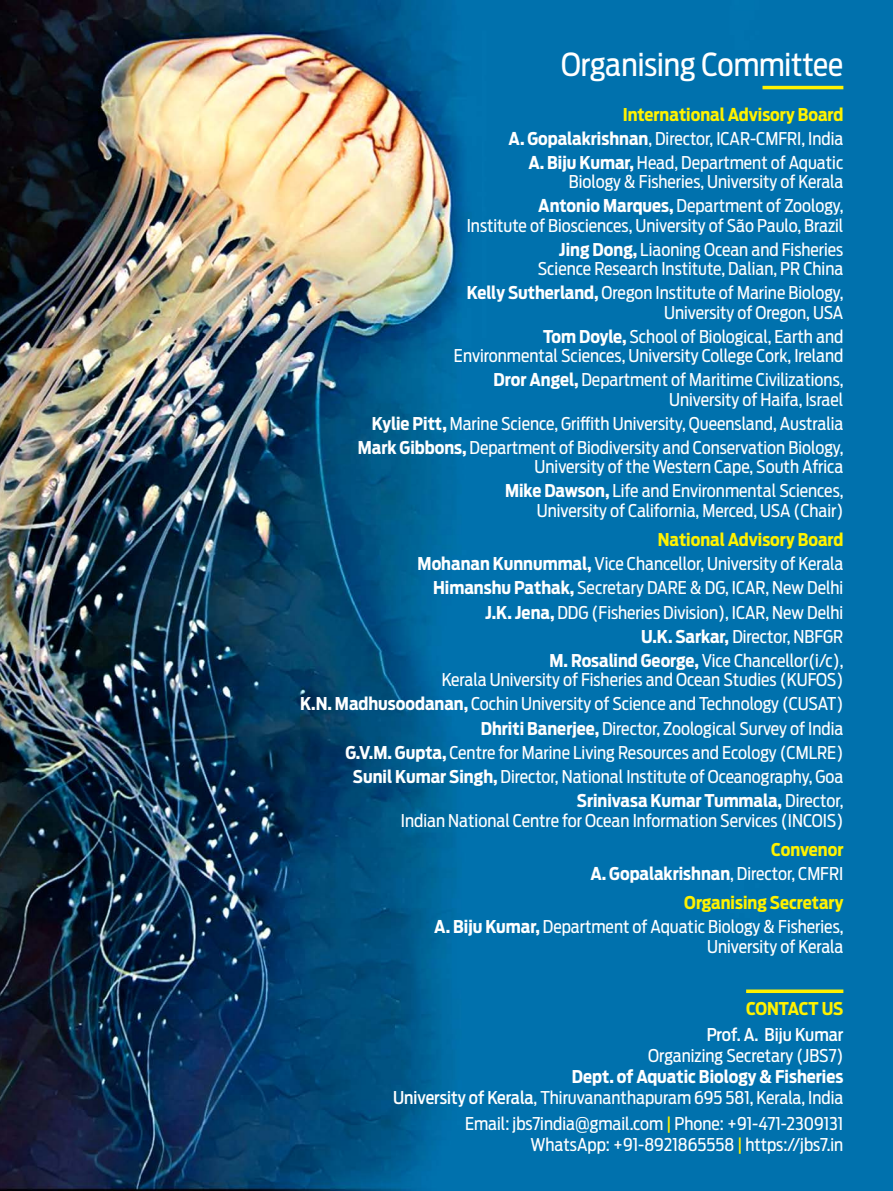
<style>
.page{position:relative;width:893px;height:1191px;background:#fff}
.page>*{position:absolute;margin:0;border:0;box-sizing:border-box;transform-origin:0 0}
.t1{font:31.5px "Antenna Cond";color:#fff}
.t2{font:17.5px/24.2px "Antenna Cond";color:#fff;text-align:right}
.t3{font:700 17.5px/24.2px "Antenna Cond";color:#fff;text-align:right}
.t4{font:500 17.5px "Antenna Cond";color:#fff}
.t5{font:700 17.5px "Antenna Cond";letter-spacing:-.01em;color:#fff200}
.s1{font-weight:700;color:#fff200}
.s2{font-weight:700}
.s3{color:#fff200}
.s4{font-weight:400}
.s5{font-weight:500}
</style>
<div class="page">
<img style="left:0;top:0;width:893px;height:1191px">
<hr style="left:762px;top:86px;width:81px;height:3px;background:#fff200">
<svg style="left:746px;top:989px;width:97px;height:4px"></svg>
<h1 class="t1" style="left:561px;top:45px;width:284px">Organising Committee</h1>
<p class="t2" style="left:509px;top:102px;width:336px"><span class="s1">International Advisory Board<br></span><span class="s2">A. Gopalakrishnan</span>, Director, ICAR-CMFRI, India<br><span class="s2">A. Biju Kumar,</span> Head, Department of Aquatic</p>
<p class="t2" style="left:538px;top:169px;width:307px">Biology &amp; Fisheries, University of Kerala<br><span class="s2">Antonio Marques,</span> Department of Zoology,</p>
<p class="t2" style="left:467px;top:213px;width:378px">Institute of Biosciences, University of São Paulo, Brazil<br><span class="s2">Jing Dong,</span> Liaoning Ocean and Fisheries</p>
<p class="t2" style="left:467px;top:256px;width:378px">Science Research Institute, Dalian, PR China<br><span class="s2">Kelly Sutherland,</span> Oregon Institute of Marine Biology,</p>
<p class="t2" style="left:543px;top:300px;width:302px">University of Oregon, USA<br><span class="s2">Tom Doyle,</span> School of Biological, Earth and</p>
<p class="t2" style="left:454px;top:343px;width:391px">Environmental Sciences, University College Cork, Ireland<br><span class="s2">Dror Angel,</span> Department of Maritime Civilizations,</p>
<p class="t2" style="left:358px;top:387px;width:487px">University of Haifa, Israel<br><span class="s2">Kylie Pitt,</span> Marine Science, Griffith University, Queensland, Australia<br><span class="s2">Mark Gibbons,</span> Department of Biodiversity and Conservation Biology,</p>
<p class="t2" style="left:505px;top:454px;width:340px">University of the Western Cape, South Africa<br><span class="s2">Mike Dawson,</span> Life and Environmental Sciences,</p>
<p class="t2" style="left:537px;top:498px;width:308px">University of California, Merced, USA (Chair)</p>
<p class="t2" style="left:418px;top:527px;width:427px"><span class="s1">National Advisory Board<br></span><span class="s2">Mohanan Kunnummal,</span> Vice Chancellor, University of Kerala <span class="s2">Himanshu Pathak,</span> Secretary DARE &amp; DG, ICAR, New Delhi <span class="s2">J.K. Jena,</span> DDG (Fisheries Division), ICAR, New Delhi<br><span class="s2">U.K. Sarkar,</span> Director, NBFGR<br><span class="s2">M. Rosalind George,</span> Vice Chancellor(i/c),</p>
<p class="t2" style="left:300px;top:667px;width:545px">Kerala University of Fisheries and Ocean Studies (KUFOS)<br><span class="s2">K.N. Madhusoodanan,</span> Cochin University of Science and Technology (CUSAT)<br><span class="s2">Dhriti Banerjee,</span> Director, Zoological Survey of India<br><span class="s2">G.V.M. Gupta,</span> Centre for Marine Living Resources and Ecology (CMLRE)<br><span class="s2">Sunil Kumar Singh,</span> Director, National Institute of Oceanography, Goa <span class="s2">Srinivasa Kumar Tummala,</span> Director,</p>
<p class="t2" style="left:401px;top:807px;width:444px">Indian National Centre for Ocean Information Services (INCOIS)</p>
<p class="t3" style="left:590px;top:837px;width:254px"><span class="s3">Convenor<br></span>A. Gopalakrishnan<span class="s4">, Director, CMFRI</span></p>
<p class="t2" style="left:434px;top:890px;width:411px"><span class="s1">Organising Secretary<br></span><span class="s2">A. Biju Kumar,</span> Department of Aquatic Biology &amp; Fisheries,</p>
<p class="t2" style="left:707px;top:933px;width:138px">University of Kerala</p>
<p class="t5" style="left:746px;top:997px;width:99px">CONTACT US</p>
<p class="t4" style="left:707px;top:1023px;width:138px">Prof. A. Biju Kumar</p>
<p class="t2" style="left:648px;top:1043px;width:197px">Organizing Secretary (JBS7)</p>
<p class="t2" style="left:393px;top:1066px;width:452px;line-height:21px"><span class="s2">Dept. of Aquatic Biology &amp; Fisheries<br></span><span class="s5">University of Kerala</span>, Thiruvananthapuram 695 581, Kerala, India</p>
<p class="t2" style="left:465px;top:1113px;width:380px;line-height:21px">Email: jbs7india@gmail.com <span class="s3">|</span> Phone: +91-471-2309131<br>WhatsApp: +91-8921865558 <span class="s3">|</span> https://jbs7.in</p>
</div>
